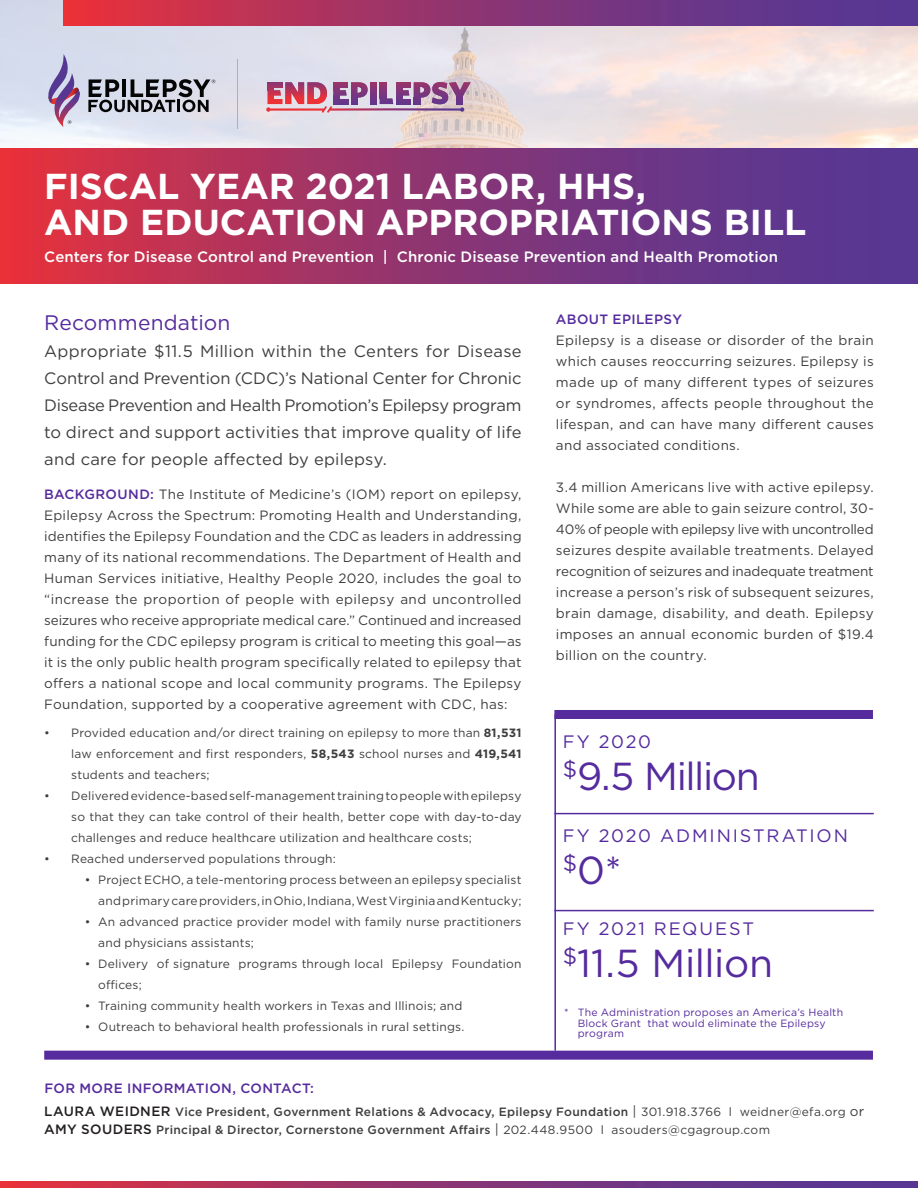
<style>
.page{position:relative;width:918px;height:1188px;background:#fff}
.page>*{position:absolute;margin:0;border:0;box-sizing:border-box;transform-origin:0 0}
.t1{font:39px "Gotham";letter-spacing:-.015em;color:#552b9d}
.t2{font:39px "Gotham";letter-spacing:-.04em;color:#552b9d}
.t3{font:700 36px/36px "Gotham";letter-spacing:-.005em;color:#fff}
.t4{font:21px "Gotham";letter-spacing:.01em;color:#552b9d}
.t5{font:18px "Gotham";letter-spacing:.1em;color:#552b9d}
.t6{font:16.5px/27px "Gotham";letter-spacing:.01em;color:#3e3e3f;text-align:justify}
.t7{font:500 15px "Gotham";letter-spacing:.005em;color:#fff}
.t8{font:13.5px/21px "Gotham";letter-spacing:.02em;color:#3e3e3f;text-align:justify}
.t9{font:500 13.5px "Gotham";letter-spacing:.025em;color:#552b9d}
.t10{font:12px/21px "Gotham";letter-spacing:.015em;color:#3e3e3f;text-align:justify}
.t11{font:500 12px/18px "Gotham";letter-spacing:.025em;color:#3e3e3f}
.t12{font:10.5px/10.5px "Gotham";letter-spacing:.02em;color:#552b9d}
.s1{font-weight:500;color:#552b9d}
.s2{font-weight:700}
.s3{font-size:13.5px;color:#231f20}
.s4{font-weight:400;font-size:13.5px}
.s5{font-weight:400}
</style>
<div class="page">
<img style="left:0;top:0;width:918px;height:148px">
<svg style="left:0;top:1181px;width:918px;height:7px;background:#90346f"></svg>
<svg style="left:0;top:148px;width:918px;height:136px;background:#90346f"></svg>
<hr style="left:238px;top:59px;width:1px;height:70px;background:#b1aead">
<svg style="left:48px;top:54px;width:33px;height:73px;background:#b3a3c7"></svg>
<svg style="left:88px;top:79px;width:127px;height:33px;background:#81838b"></svg>
<svg style="left:266px;top:82px;width:205px;height:31px;background:#b982a2"></svg>
<svg style="left:64px;top:0;width:854px;height:25px;background:#91346f"></svg>
<div style="left:44px;top:1051px;width:829px;height:9px;background:#552b9d"></div>
<div style="left:554px;top:710px;width:319px;height:9px;background:#552b9d"></div>
<hr style="left:554px;top:813px;width:320px;height:1px;background:#552b9d">
<hr style="left:554px;top:910px;width:320px;height:1px;background:#552b9d">
<hr style="left:554px;top:714px;width:2px;height:337px;background:#552b9d">
<p class="t3" style="left:44px;top:168px;width:764px">FISCAL YEAR 2021 LABOR, HHS,<br>AND EDUCATION APPROPRIATIONS BILL</p>
<p class="t7" style="left:44px;top:247px;width:735px">Centers for Disease Control and Prevention | Chronic Disease Prevention and Health Promotion</p>
<p class="t4" style="left:44px;top:309px;width:188px">Recommendation</p>
<p class="t6" style="left:44px;top:337px;width:479px">Appropriate $11.5 Million within the Centers for Disease Control and Prevention (CDC)’s National Center for Chronic Disease Prevention and Health Promotion’s Epilepsy program to direct and support activities that improve quality of life and care for people affected by epilepsy.</p>
<p class="t8" style="left:44px;top:483px;width:479px"><span class="s1">BACKGROUND:</span> The Institute of Medicine’s (IOM) report on epilepsy, Epilepsy Across the Spectrum: Promoting Health and Understanding, identifies the Epilepsy Foundation and the CDC as leaders in addressing many of its national recommendations. The Department of Health and Human Services initiative, Healthy People 2020, includes the goal to “increase the proportion of people with epilepsy and uncontrolled seizures who receive appropriate medical care.” Continued and increased funding for the CDC epilepsy program is critical to meeting this goal—as it is the only public health program specifically related to epilepsy that offers a national scope and local community programs. The Epilepsy Foundation, supported by a cooperative agreement with CDC, has:</p>
<p class="t10" style="left:71px;top:722px;width:452px;text-indent:-27px">• Provided education and/or direct training on epilepsy to more than <span class="s2">81,531 </span>law enforcement and first responders, <span class="s2">58,543</span> school nurses and <span class="s2">419,541 </span>students and teachers;</p>
<p class="t10" style="left:71px;top:785px;width:452px;text-indent:-27px">• Delivered evidence-based self-management training to people with epilepsy so that they can take control of their health, better cope with day-to-day challenges and reduce healthcare utilization and healthcare costs;</p>
<p class="t10" style="left:44px;top:848px;width:293px">• Reached underserved populations through:</p>
<p class="t10" style="left:85px;top:869px;width:438px;text-align:right">• Project ECHO, a tele-mentoring process between an epilepsy specialist and primary care providers, in Ohio, Indiana, West Virginia and Kentucky;</p>
<p class="t10" style="left:98px;top:911px;width:425px;text-indent:-13px">• An advanced practice provider model with family nurse practitioners and physicians assistants;</p>
<p class="t10" style="left:98px;top:953px;width:425px;text-indent:-13px">• Delivery of signature programs through local Epilepsy Foundation offices;</p>
<p class="t10" style="left:85px;top:995px;width:379px">• Training community health workers in Texas and Illinois; and</p>
<p class="t10" style="left:85px;top:1016px;width:381px">• Outreach to behavioral health professionals in rural settings.</p>
<p class="t9" style="left:45px;top:1080px;width:271px">FOR MORE INFORMATION, CONTACT:</p>
<p class="t9" style="left:556px;top:310px;width:128px">ABOUT EPILEPSY</p>
<p class="t8" style="left:556px;top:329px;width:319px">Epilepsy is a disease or disorder of the brain which causes reoccurring seizures. Epilepsy is made up of many different types of seizures or syndromes, affects people throughout the lifespan, and can have many different causes and associated conditions.</p>
<p class="t8" style="left:556px;top:476px;width:319px">3.4 million Americans live with active epilepsy.<br>While some are able to gain seizure control, 30- 40% of people with epilepsy live with uncontrolled seizures despite available treatments. Delayed recognition of seizures and inadequate treatment increase a person’s risk of subsequent seizures, brain damage, disability, and death. Epilepsy imposes an annual economic burden of $19.4 billion on the country.</p>
<p class="t5" style="left:563px;top:730px;width:90px">FY 2020</p>
<p class="t2" style="left:563px;top:751px;width:198px"><sup>$</sup>9.5 Million</p>
<p class="t5" style="left:563px;top:824px;width:287px">FY 2020 ADMINISTRATION</p>
<p class="t1" style="left:563px;top:845px;width:60px"><sup>$</sup>0*</p>
<p class="t5" style="left:563px;top:917px;width:193px">FY 2021 REQUEST</p>
<p class="t1" style="left:563px;top:939px;width:212px"><sup>$</sup>11.5 Million</p>
<p class="t12" style="left:578px;top:1007px;width:267px;text-indent:-14px">* The Administration proposes an America’s Health<br>Block Grant that would eliminate the Epilepsy program</p>
<p class="t11" style="left:44px;top:1102px;width:821px"><span class="s3">LAURA WEIDNER</span> Vice President, Government Relations &amp; Advocacy, Epilepsy Foundation <span class="s4">|</span> <span class="s5">301.918.3766 l weidner@efa.org</span> <span class="s4">or<br></span><span class="s3">AMY SOUDERS</span> Principal &amp; Director, Cornerstone Government Affairs <span class="s4">|</span> <span class="s5">202.448.9500 l asouders@cgagroup.com</span></p>
</div>
